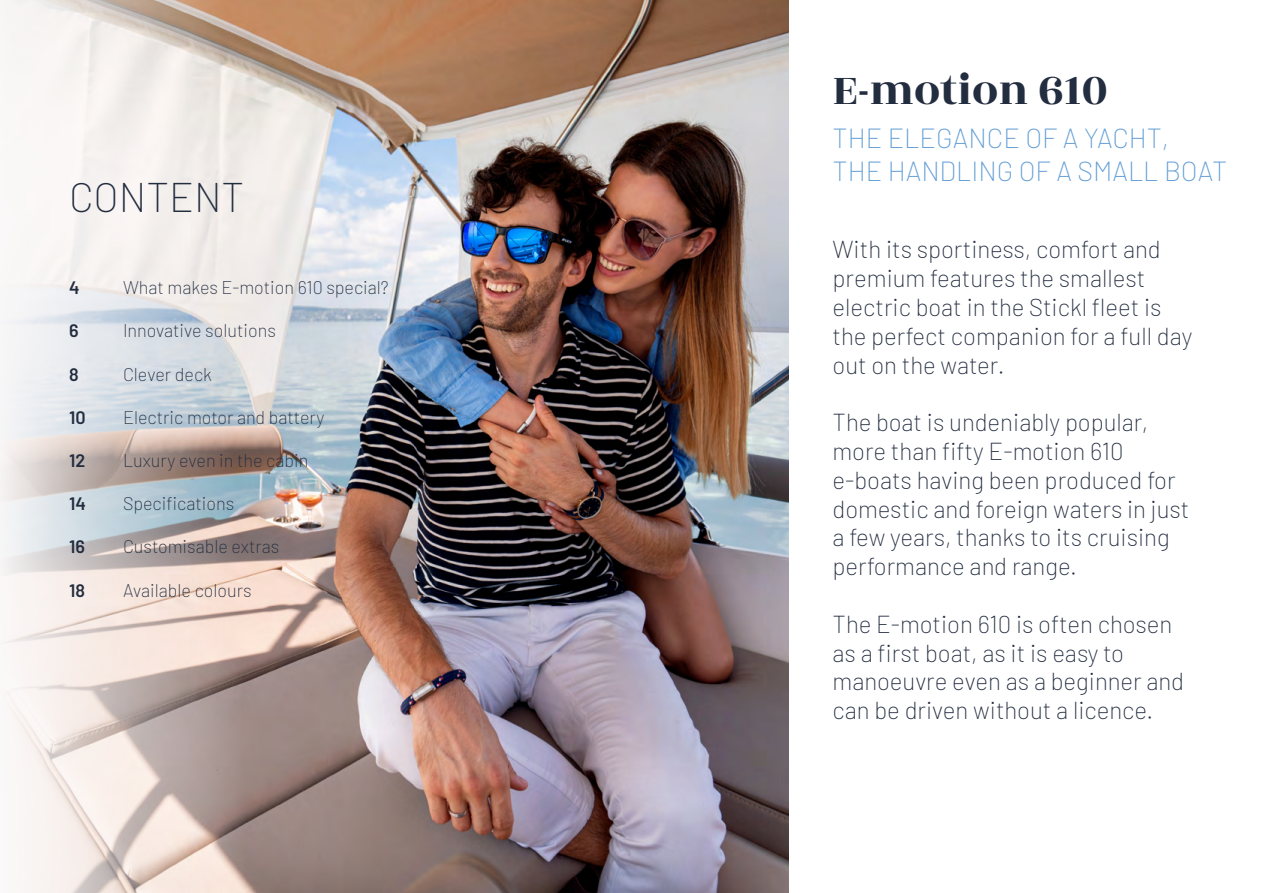
<style>
.page{position:relative;width:1263px;height:893px;background:#fff}
.page>*{position:absolute;margin:0;border:0;box-sizing:border-box;transform-origin:0 0}
.t1{font:46.5px "Rozha One";color:#232d40}
.t2{font:200 40.5px "Barlow";color:#232d40}
.t3{font:200 27px/32.4px "Barlow";color:#619dd4}
.t4{font:200 24px/28.8px "Barlow";color:#232d40}
.t5{font:200 18px "Barlow";color:#232d40}
.t6{font:600 18px "Barlow";color:#232d40}
</style>
<div class="page">
<img style="left:568px;top:0;width:221px;height:893px">
<img style="left:0;top:0;width:568px;height:893px">
<h2 class="t2" style="left:69px;top:168px;width:177px">CONTENT</h2>
<p class="t6" style="left:69px;top:274px;width:12px">4</p>
<p class="t5" style="left:123px;top:275px;width:267px">What makes E-motion 610 special?</p>
<p class="t6" style="left:69px;top:318px;width:11px">6</p>
<p class="t5" style="left:123px;top:318px;width:154px">Innovative solutions</p>
<p class="t6" style="left:69px;top:361px;width:11px">8</p>
<p class="t5" style="left:123px;top:361px;width:90px">Clever deck</p>
<p class="t6" style="left:69px;top:404px;width:18px">10</p>
<p class="t5" style="left:123px;top:404px;width:203px">Electric motor and battery</p>
<p class="t6" style="left:69px;top:447px;width:18px">12</p>
<p class="t5" style="left:123px;top:448px;width:187px">Luxury even in the cabin</p>
<p class="t6" style="left:69px;top:490px;width:18px">14</p>
<p class="t5" style="left:123px;top:491px;width:113px">Specifications</p>
<p class="t6" style="left:69px;top:534px;width:17px">16</p>
<p class="t5" style="left:123px;top:534px;width:158px">Customisable extras</p>
<p class="t6" style="left:69px;top:577px;width:17px">18</p>
<p class="t5" style="left:123px;top:577px;width:130px">Available colours</p>
<h1 class="t1" style="left:832px;top:57px;width:277px">E-motion 610</h1>
<p class="t3" style="left:832px;top:120px;width:396px">THE ELEGANCE OF A YACHT,<br>THE HANDLING OF A SMALL BOAT</p>
<p class="t4" style="left:832px;top:233px;width:361px">With its sportiness, comfort and premium features the smallest electric boat in the Stickl fleet is the perfect companion for a full day out on the water.</p>
<p class="t4" style="left:832px;top:406px;width:358px">The boat is undeniably popular, more than fifty E-motion 610 e-boats having been produced for domestic and foreign waters in just a few years, thanks to its cruising performance and range.</p>
<p class="t4" style="left:832px;top:608px;width:353px">The E-motion 610 is often chosen as a first boat, as it is easy to manoeuvre even as a beginner and can be driven without a licence.</p>
</div>
